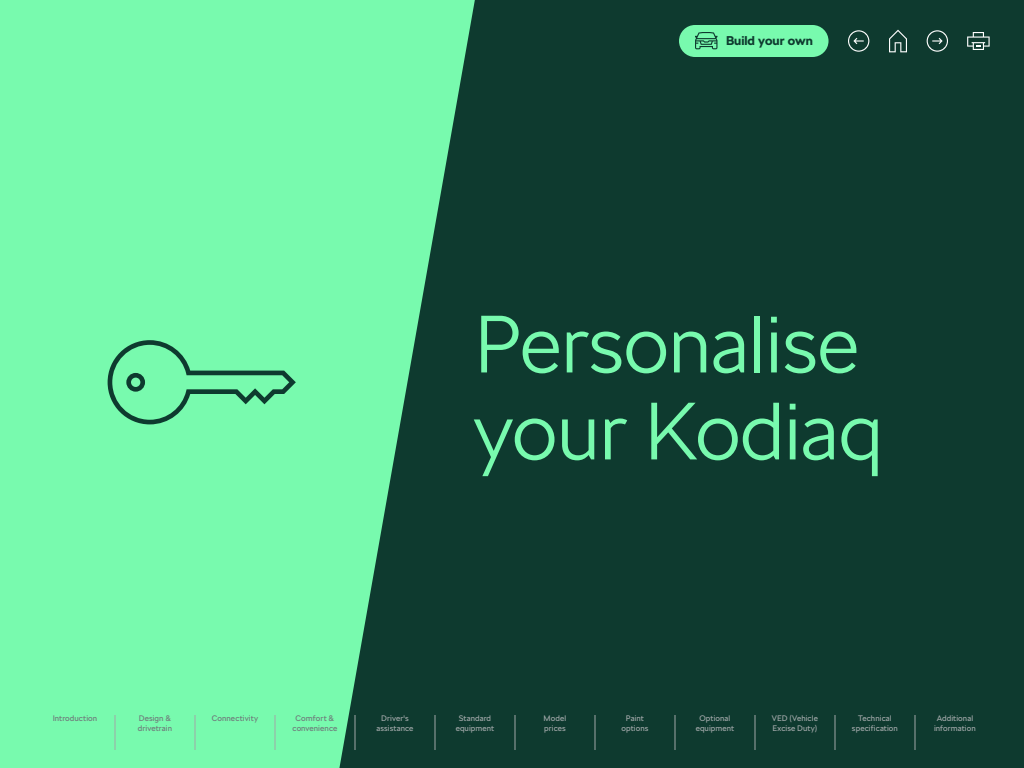
<style>
.page{position:relative;width:1024px;height:768px;background:#0e3a2f}
.page>*{position:absolute;margin:0;border:0;box-sizing:border-box;transform-origin:0 0}
.t1{font:300 80.5px/87px "SKODA Next";color:#78faae}
.t2{font:700 12.7px "SKODA Next";color:#0e3a2f}
.t3{font:8px/10px "SKODA Next";letter-spacing:.01em;color:#a0a7a8;text-align:center}
.t4{font:8px/10px "SKODA Next";letter-spacing:.01em;color:#6f797a}
</style>
<div class="page">
<svg style="left:0;top:0;width:475px;height:768px;fill:#78faae"></svg>
<div style="left:679px;top:25px;width:150px;height:32px;background:#78faae;border-radius:16px"></div>
<svg style="left:695px;top:32px;width:23px;height:17px"></svg>
<svg style="left:889px;top:30px;width:18px;height:22px"></svg>
<svg style="left:967px;top:32px;width:23px;height:18px"></svg>
<svg style="left:848px;top:30px;width:21px;height:22px"></svg>
<svg style="left:927px;top:30px;width:21px;height:22px"></svg>
<svg style="left:93px;top:300px;width:203px;height:204px;background:#71eea6"></svg>
<hr style="left:115px;top:715px;width:1px;height:35px;background:#a0a7a8">
<hr style="left:195px;top:715px;width:1px;height:35px;background:#a0a7a8">
<hr style="left:275px;top:715px;width:1px;height:35px;background:#a0a7a8">
<hr style="left:355px;top:715px;width:1px;height:35px;background:#a0a7a8">
<hr style="left:435px;top:715px;width:1px;height:35px;background:#a0a7a8">
<hr style="left:515px;top:715px;width:1px;height:35px;background:#a0a7a8">
<hr style="left:595px;top:715px;width:1px;height:35px;background:#a0a7a8">
<hr style="left:675px;top:715px;width:1px;height:35px;background:#a0a7a8">
<hr style="left:755px;top:715px;width:1px;height:35px;background:#a0a7a8">
<hr style="left:835px;top:715px;width:1px;height:35px;background:#a0a7a8">
<hr style="left:915px;top:715px;width:1px;height:35px;background:#a0a7a8">
<h2 class="t2" style="left:726px;top:33px;width:89px">Build your own</h2>
<h1 class="t1" style="left:474px;top:301px;width:411px">Personalise your Kodiaq</h1>
<p class="t4" style="left:53px;top:713px;width:46px">Introduction</p>
<p class="t4" style="left:138px;top:713px;width:36px">Design &amp; drivetrain</p>
<p class="t4" style="left:212px;top:713px;width:48px">Connectivity</p>
<p class="t4" style="left:293px;top:713px;width:46px;text-align:center">Comfort &amp; convenience</p>
<p class="t3" style="left:376px;top:713px;width:39px">Driver's assistance</p>
<p class="t3" style="left:456px;top:713px;width:40px">Standard equipment</p>
<p class="t3" style="left:544px;top:713px;width:24px;text-align:left">Model prices</p>
<p class="t3" style="left:622px;top:713px;width:28px">Paint options</p>
<p class="t3" style="left:696px;top:713px;width:40px">Optional equipment</p>
<p class="t3" style="left:772px;top:713px;width:48px;text-align:left">VED (Vehicle<br>Excise Duty)</p>
<p class="t3" style="left:852px;top:713px;width:47px">Technical specification</p>
<p class="t3" style="left:934px;top:713px;width:43px">Additional information</p>
</div>
